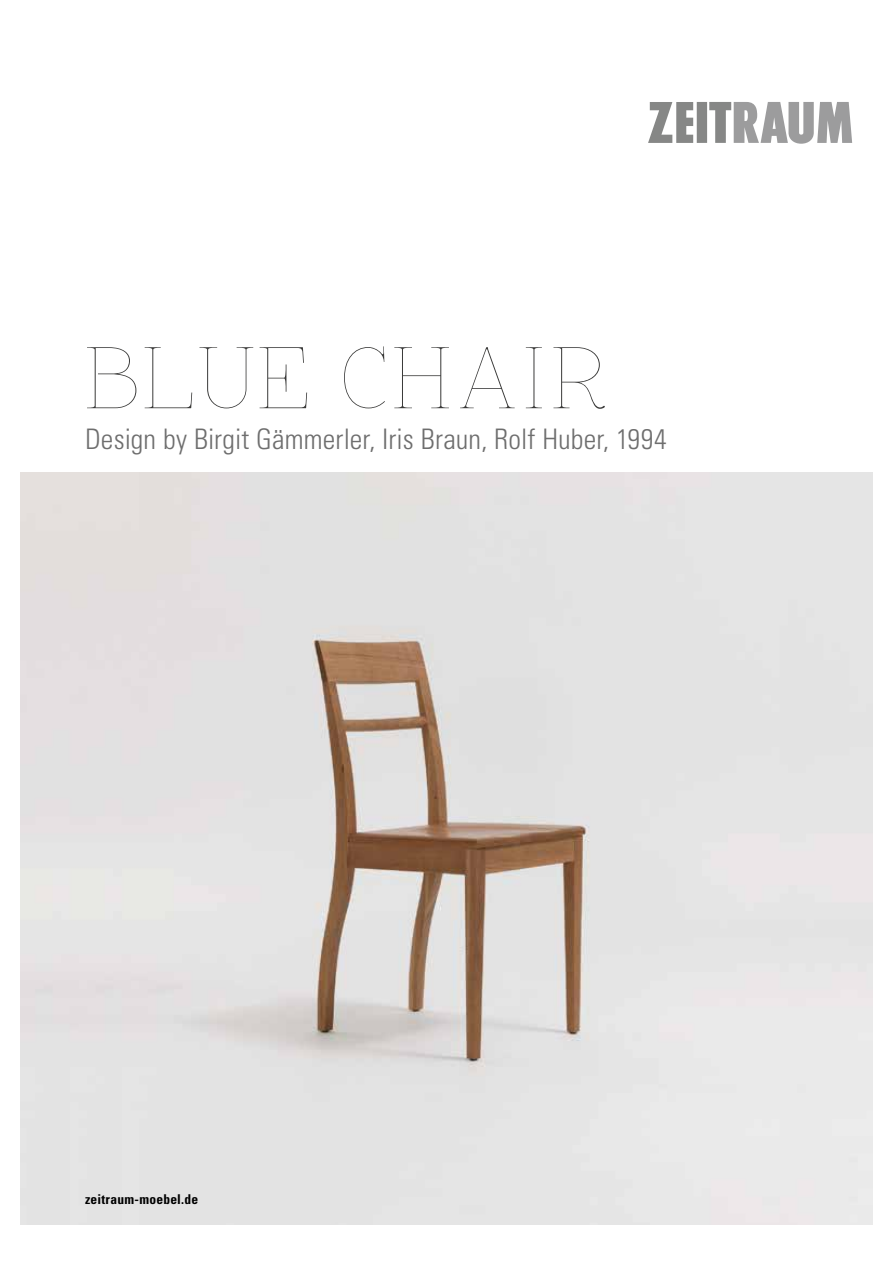
<style>
.page{position:relative;width:893px;height:1263px;background:#fff}
.page>*{position:absolute;margin:0;border:0;box-sizing:border-box;transform-origin:0 0}
.t1{font:80.25px "Znikomit";letter-spacing:.065em;color:#3a3a39}
.t2{font:300 condensed 28.35px "Univers LT Std";letter-spacing:.005em;color:#6e6e6e}
.t3{font:700 condensed 13.5px "Univers LT Std";letter-spacing:.015em;color:#000}
</style>
<div class="page">
<svg style="left:709px;top:102px;width:143px;height:42px"></svg>
<div style="left:697px;top:102px;width:10px;height:41px;background:#868786"></div>
<svg style="left:648px;top:102px;width:45px;height:41px"></svg>
<img style="left:20px;top:472px;width:853px;height:753px">
<h1 class="t1" style="left:85px;top:328px;width:523px">BLUE CHAIR</h1>
<p class="t2" style="left:85px;top:422px;width:583px">Design by Birgit Gämmerler, Iris Braun, Rolf Huber, 1994</p>
<p class="t3" style="left:85px;top:1191px;width:115px">zeitraum-moebel.de</p>
</div>
